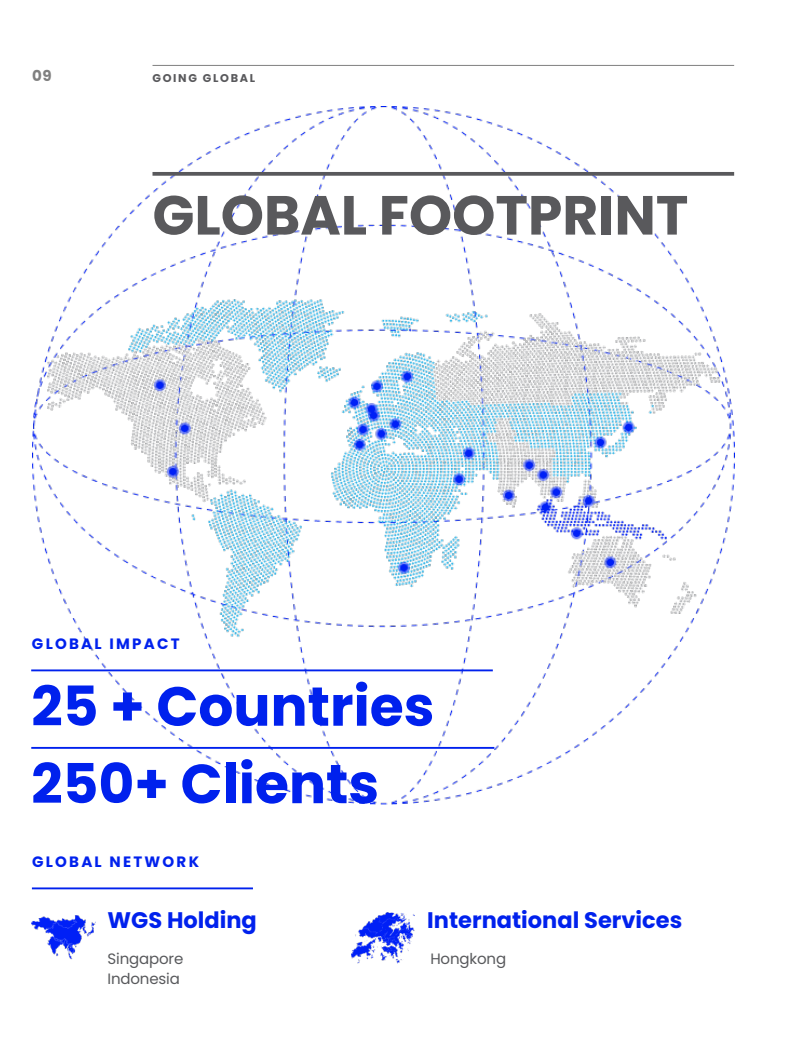
<style>
.page{position:relative;width:798px;height:1046px;background:#fff}
.page>*{position:absolute;margin:0;border:0;box-sizing:border-box;transform-origin:0 0}
.t1{font:700 55px "Poppins";color:#0021ed}
.t2{font:700 55px "Poppins";color:#59595c}
.t3{font:700 22.5px "Poppins";color:#0021ed}
.t4{font:15px "Poppins";letter-spacing:-.01em;color:#58595c}
.t5{font:700 15px "Poppins";letter-spacing:.15em;color:#0021ed}
.t6{font:700 15px "Poppins";color:#808080}
.t7{font:700 11.25px "Poppins";letter-spacing:.15em;color:#59595c}
</style>
<div class="page">
<img style="left:32px;top:107px;width:701px;height:697px">
<svg style="left:152px;top:172px;width:581px;height:4px;background:#646467"></svg>
<hr style="left:32px;top:887px;width:221px;height:2px;background:#0021ed">
<hr style="left:31px;top:669px;width:461px;height:2px;background:#0021ed">
<hr style="left:31px;top:746px;width:463px;height:2px;background:#0021ed">
<img style="left:32px;top:915px;width:63px;height:45px">
<img style="left:351px;top:912px;width:63px;height:52px">
<hr style="left:152px;top:65px;width:581px;height:1px;background:#808080">
<p class="t6" style="left:32px;top:67px;width:21px">09</p>
<p class="t7" style="left:152px;top:72px;width:104px">GOING GLOBAL</p>
<p class="t2" style="left:152px;top:183px;width:537px">GLOBAL FOOTPRINT</p>
<p class="t5" style="left:32px;top:634px;width:149px">GLOBAL IMPACT</p>
<p class="t1" style="left:31px;top:674px;width:404px">25 + Countries</p>
<p class="t1" style="left:31px;top:752px;width:349px">250+ Clients</p>
<p class="t5" style="left:32px;top:852px;width:168px">GLOBAL NETWORK</p>
<p class="t3" style="left:107px;top:907px;width:151px">WGS Holding</p>
<p class="t3" style="left:427px;top:907px;width:256px">International Services</p>
<p class="t4" style="left:107px;top:950px;width:77px">Singapore</p>
<p class="t4" style="left:107px;top:970px;width:74px">Indonesia</p>
<p class="t4" style="left:430px;top:950px;width:77px">Hongkong</p>
</div>
